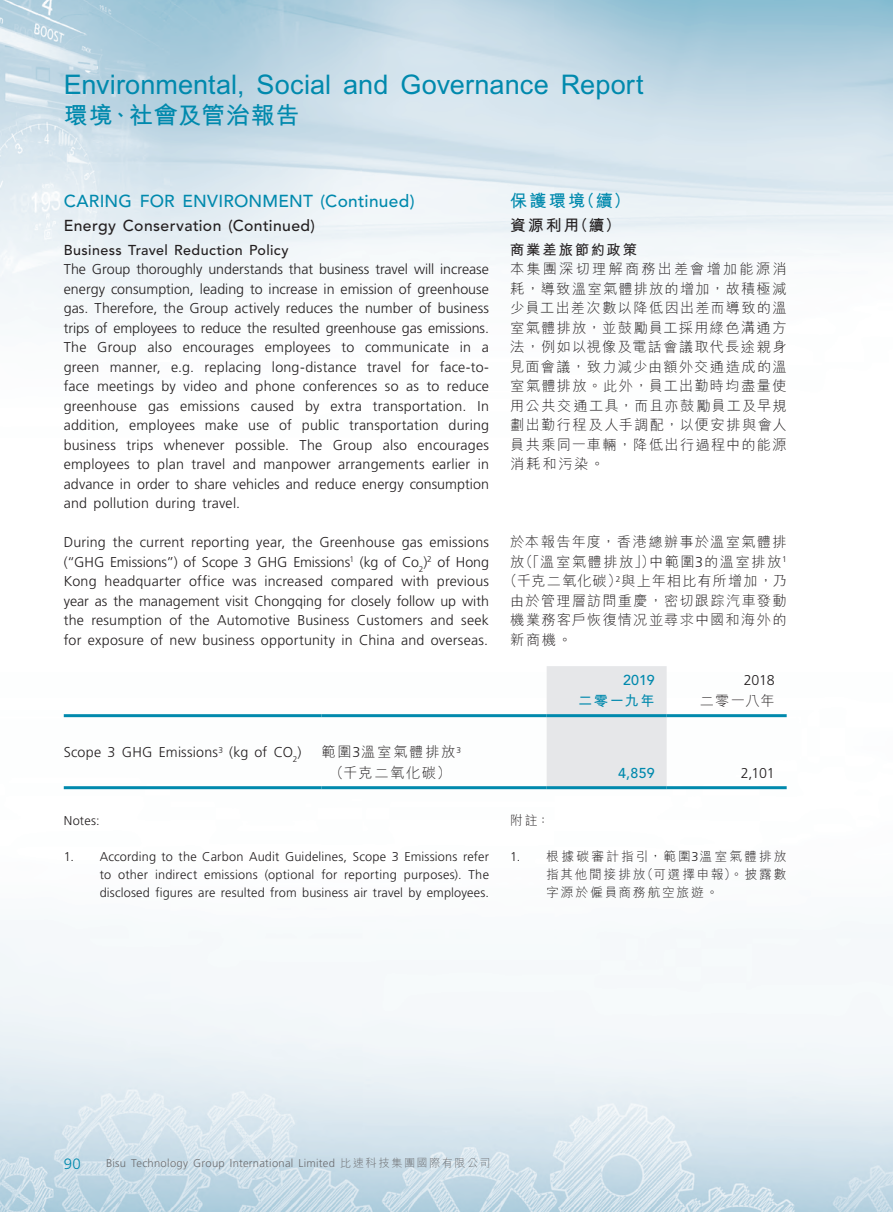
<style>
.page{position:relative;width:893px;height:1212px;background:#fff}
.page>*{position:absolute;margin:0;border:0;box-sizing:border-box;transform-origin:0 0}
.t1{font:700 27px "M Hei HK";letter-spacing:.005em;color:#0089ad}
.t2{font:700 24px "M Hei HK";letter-spacing:.03em;color:#0089ad}
._03_H1{font:500 17.25px "Avenir LT Std";letter-spacing:.015em;color:#0089ad}
._03_H1-2{font:700 17.25px "M Hei HK";color:#0089ad}
._04___H2{font:500 15.75px "Avenir LT Std";letter-spacing:.025em;color:#231f20}
._04___H2-2{font:700 15.75px "M Hei HK";color:#231f20}
.t3{font:300 15px "Frutiger LT Std";color:#0089ad}
._11_P0{font:300 14.25px/19.5px "Frutiger LT Std";letter-spacing:.01em;color:#231f20;text-align:justify}
._11_P0-2{font:300 14.25px/19.5px "M Hei HK";letter-spacing:.09em;color:#231f20;text-align:justify}
._05_____H3{font:500 14.25px "Avenir LT Std";letter-spacing:.025em;color:#231f20}
._15_Table_Stub{font:300 14.25px "Frutiger LT Std";letter-spacing:.01em;color:#231f20}
._11_P0-3{font:300 14.25px "M Hei HK";letter-spacing:.065em;color:#231f20}
._15_Table_Stub-2{font:300 14.25px/21px "M Hei HK";letter-spacing:.12em;color:#231f20;text-align:center}
._01_Body_Text{font:500 14.25px "Avenir LT Std";color:#0089ad}
._01_Body_Text-2{font:300 14.25px "Frutiger LT Std";letter-spacing:-.02em;color:#231f20}
._05_____H3-2{font:700 14.25px "M Hei HK";letter-spacing:.13em;color:#231f20}
._01_Body_Text-3{font:700 14.25px "M Hei HK";letter-spacing:.11em;color:#0089ad}
._01_Body_Text-4{font:300 14.25px "M Hei HK";letter-spacing:.06em;color:#231f20}
._21_IN0__Note{font:300 12.75px/18px "Frutiger LT Std";letter-spacing:.01em;color:#231f20;text-align:justify}
._21_IN0__Note-2{font:300 12.75px/18px "M Hei HK";letter-spacing:.145em;color:#231f20;text-align:justify}
.t4{font:300 11.25px "Frutiger LT Std";letter-spacing:.025em;color:#6c6d70}
.s1{font-family:"Frutiger LT Std"}
.s2{font-family:"M Hei HK"}
</style>
<div class="page">
<img style="left:0;top:0;width:893px;height:1212px">
<div style="left:547px;top:666px;width:120px;height:120px;background:#e6e7e9"></div>
<hr style="left:64px;top:714px;width:258px;height:3px;background:#0089ad">
<hr style="left:322px;top:714px;width:225px;height:3px;background:#0089ad">
<hr style="left:547px;top:714px;width:120px;height:3px;background:#0089ad">
<hr style="left:667px;top:714px;width:120px;height:3px;background:#0089ad">
<hr style="left:64px;top:786px;width:258px;height:3px;background:#0089ad">
<hr style="left:322px;top:786px;width:225px;height:3px;background:#0089ad">
<hr style="left:547px;top:786px;width:120px;height:3px;background:#0089ad">
<hr style="left:667px;top:786px;width:120px;height:3px;background:#0089ad">
<h1 class="t1" style="left:64px;top:65px;width:581px">Environmental, Social and Governance Report</h1>
<h2 class="t2" style="left:64px;top:98px;width:237px">環境、社會及管治報告</h2>
<p class="_03_H1" style="left:64px;top:191px;width:352px">CARING FOR ENVIRONMENT (Continued)</p>
<p class="_04___H2" style="left:64px;top:216px;width:253px">Energy Conservation (Continued)</p>
<p class="_05_____H3" style="left:64px;top:242px;width:226px">Business Travel Reduction Policy</p>
<p class="_11_P0" style="left:64px;top:260px;width:427px">The Group thoroughly understands that business travel will increase energy consumption, leading to increase in emission of greenhouse gas. Therefore, the Group actively reduces the number of business trips of employees to reduce the resulted greenhouse gas emissions.<br>The Group also encourages employees to communicate in a green manner, e.g. replacing long-distance travel for face-to&shy;face meetings by video and phone conferences so as to reduce greenhouse gas emissions caused by extra transportation. In addition, employees make use of public transportation during business trips whenever possible. The Group also encourages employees to plan travel and manpower arrangements earlier in advance in order to share vehicles and reduce energy consumption and pollution during travel.</p>
<p class="_11_P0" style="left:64px;top:533px;width:427px">During the current reporting year, the Greenhouse gas emissions (“GHG Emissions”) of Scope 3 GHG Emissions<sup>1</sup> (kg of Co<sub>2</sub>)<sup>2</sup> of Hong Kong headquarter office was increased compared with previous year as the management visit Chongqing for closely follow up with the resumption of the Automotive Business Customers and seek for exposure of new business opportunity in China and overseas.</p>
<p class="_15_Table_Stub" style="left:64px;top:744px;width:239px">Scope 3 GHG Emissions<sup>3</sup> (kg of CO<sub>2</sub>)</p>
<p class="_15_Table_Stub-2" style="left:322px;top:741px;width:141px">範圍<span class="s1">3</span>溫室氣體排放<sup>3</sup>（千克二氧化碳）</p>
<p class="_21_IN0__Note" style="left:64px;top:811px;width:37px">Notes:</p>
<p class="_21_IN0__Note" style="left:100px;top:847px;width:391px;text-indent:-36px">1. According to the Carbon Audit Guidelines, Scope 3 Emissions refer to other indirect emissions (optional for reporting purposes). The disclosed figures are resulted from business air travel by employees.</p>
<p class="_03_H1-2" style="left:510px;top:188px;width:122px">保護環境（續）</p>
<p class="_04___H2-2" style="left:510px;top:214px;width:112px">資源利用（續）</p>
<p class="_05_____H3-2" style="left:510px;top:239px;width:128px">商業差旅節約政策</p>
<p class="_11_P0-2" style="left:510px;top:259px;width:278px">本集團深切理解商務出差會增加能源消耗，導致溫室氣體排放的增加，故積極減少員工出差次數以降低因出差而導致的溫室氣體排放，並鼓勵員工採用綠色溝通方法，例如以視像及電話會議取代長途親身見面會議，致力減少由額外交通造成的溫室氣體排放。此外，員工出勤時均盡量使用公共交通工具，而且亦鼓勵員工及早規劃出勤行程及人手調配，以便安排與會人員共乘同一車輛，降低出行過程中的能源消耗和污染。</p>
<p class="_11_P0-2" style="left:510px;top:532px;width:278px">於本報告年度，香港總辦事於溫室氣體排</p>
<p class="_11_P0-2" style="left:510px;top:552px;width:278px">放（「溫室氣體排放」）中範圍<span class="s1">3</span>的溫室排放<sup>1</sup></p>
<p class="_11_P0-3" style="left:503px;top:574px;width:285px">（千克二氧化碳）<sup>2</sup>與上年相比有所增加，乃</p>
<p class="_11_P0-2" style="left:510px;top:591px;width:278px">由於管理層訪問重慶，密切跟踪汽車發動</p>
<p class="_11_P0-2" style="left:510px;top:610px;width:278px">機業務客戶恢復情况並尋求中國和海外的</p>
<p class="_11_P0-2" style="left:510px;top:630px;width:63px">新商機。</p>
<p class="_01_Body_Text" style="left:623px;top:672px;width:33px">2019</p>
<p class="_01_Body_Text-2" style="left:744px;top:672px;width:32px">2018</p>
<p class="_01_Body_Text-3" style="left:578px;top:691px;width:78px">二零一九年</p>
<p class="_01_Body_Text-4" style="left:700px;top:694px;width:76px">二零一八年</p>
<p class="_01_Body_Text" style="left:618px;top:765px;width:38px">4,859</p>
<p class="_01_Body_Text-2" style="left:741px;top:765px;width:35px">2,101</p>
<p class="_21_IN0__Note-2" style="left:510px;top:811px;width:41px">附註：</p>
<p class="_21_IN0__Note-2" style="left:546px;top:847px;width:242px;text-indent:-36px"><span class="s1">1.</span> 根據碳審計指引，範圍<span class="s1">3</span>溫室氣體排放指其他間接排放（可選擇申報）。披露數字源於僱員商務航空旅遊。</p>
<p class="t3" style="left:64px;top:1155px;width:19px">90</p>
<p class="t4" style="left:106px;top:1157px;width:386px">Bisu Technology Group International Limited <span class="s2">比速科技集團國際有限公司</span></p>
</div>
